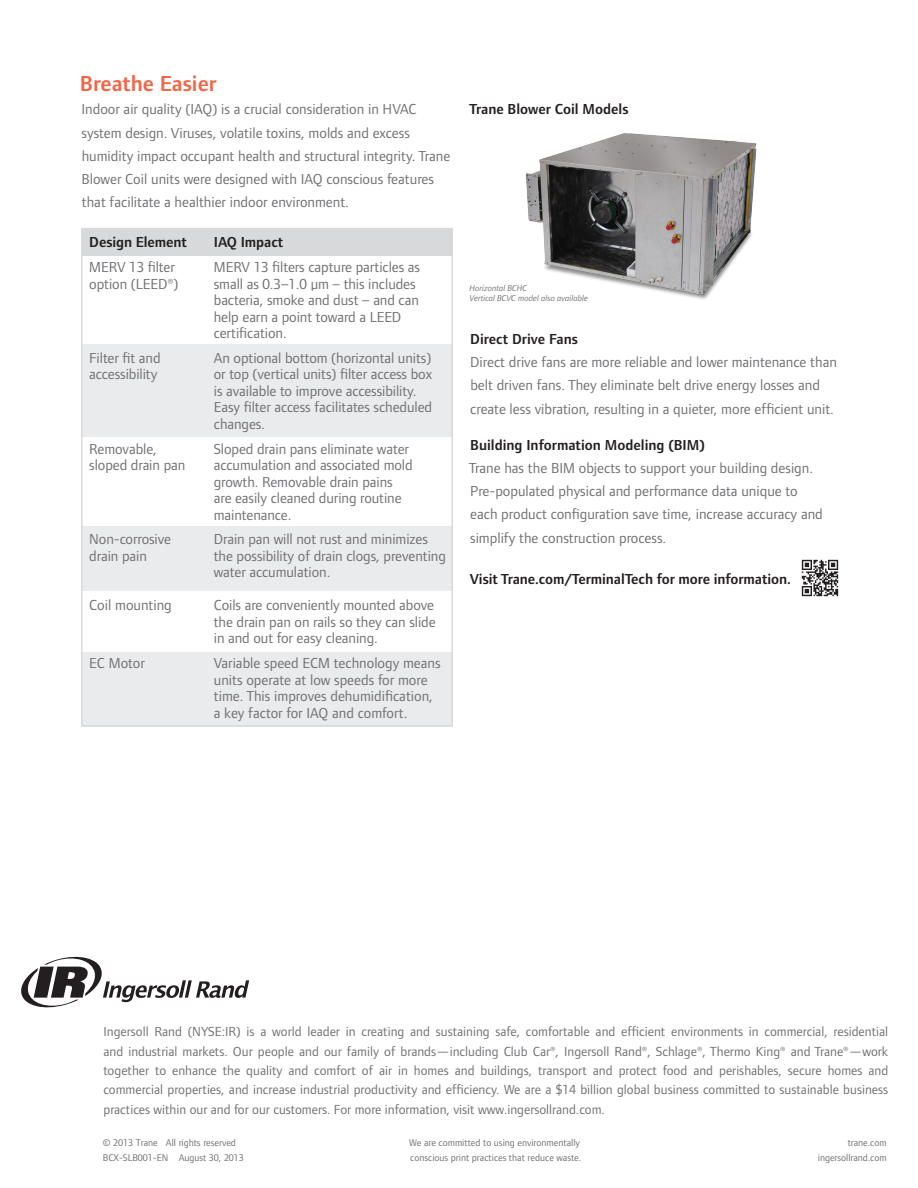
<style>
.page{position:relative;width:918px;height:1188px;background:#fff}
.page>*{position:absolute;margin:0;border:0;box-sizing:border-box;transform-origin:0 0}
.t1{font:600 22.5px "Foundry Form Sans";color:#f26648}
.body{font:15px/16.5px "Foundry Form Sans";letter-spacing:-.005em;color:#717074}
.body-2{font:600 15px "Foundry Form Sans";letter-spacing:-.005em;color:#231f20}
.t2{font:13.65px/19.4px "Foundry Form Sans";color:#717074;text-align:justify}
.t3{font:10.05px/14.4px "Foundry Form Sans";letter-spacing:-.005em;color:#717074}
.body-3{font:italic 8.7px "Foundry Form Sans";color:#717074}
</style>
<div class="page">
<svg style="left:21px;top:957px;width:228px;height:50px"></svg>
<img style="left:525px;top:133px;width:232px;height:166px">
<img style="left:801px;top:559px;width:38px;height:38px">
<div style="left:82px;top:229px;width:371px;height:27px;background:#d8d9db"></div>
<div style="left:82px;top:345px;width:371px;height:92px;background:#eaebec"></div>
<div style="left:82px;top:526px;width:371px;height:65px;background:#eaebec"></div>
<div style="left:82px;top:652px;width:371px;height:75px;background:#eaebec"></div>
<div style="left:81px;top:228px;width:372px;height:499px;border:2px solid #d8d9db"></div>
<p class="t1" style="left:80px;top:71px;width:138px">Breathe Easier</p>
<p class="body" style="left:82px;top:98px;width:370px;line-height:23.2px">Indoor air quality (IAQ) is a crucial consideration in HVAC system design. Viruses, volatile toxins, molds and excess humidity impact occupant health and structural integrity. Trane Blower Coil units were designed with IAQ conscious features that facilitate a healthier indoor environment.</p>
<p class="body-2" style="left:469px;top:101px;width:161px">Trane Blower Coil Models</p>
<p class="body-2" style="left:89px;top:234px;width:99px">Design Element</p>
<p class="body" style="left:89px;top:259px;width:91px">MERV 13 filter option (LEED®)</p>
<p class="body" style="left:89px;top:350px;width:73px">Filter fit and</p>
<p class="body" style="left:89px;top:366px;width:70px">accessibility</p>
<p class="body" style="left:89px;top:440px;width:98px">Removable, sloped drain pan</p>
<p class="body" style="left:89px;top:531px;width:83px">Non-corrosive drain pain</p>
<p class="body" style="left:89px;top:597px;width:84px">Coil mounting</p>
<p class="body" style="left:89px;top:655px;width:57px">EC Motor</p>
<p class="body-2" style="left:214px;top:234px;width:71px">IAQ Impact</p>
<p class="body" style="left:214px;top:259px;width:208px">MERV 13 filters capture particles as small as 0.3–1.0 μm – this includes bacteria, smoke and dust – and can help earn a point toward a LEED certification.</p>
<p class="body" style="left:214px;top:350px;width:220px">An optional bottom (horizontal units) or top (vertical units) filter access box is available to improve accessibility.<br>Easy filter access facilitates scheduled changes.</p>
<p class="body" style="left:214px;top:440px;width:200px">Sloped drain pans eliminate water accumulation and associated mold growth. Removable drain pains are easily cleaned during routine maintenance.</p>
<p class="body" style="left:214px;top:531px;width:234px">Drain pan will not rust and minimizes the possibility of drain clogs, preventing water accumulation.</p>
<p class="body" style="left:214px;top:597px;width:223px;text-align:justify">Coils are conveniently mounted above the drain pan on rails so they can slide in and out for easy cleaning.</p>
<p class="body" style="left:214px;top:655px;width:228px">Variable speed ECM technology means units operate at low speeds for more time. This improves dehumidification, a key factor for IAQ and comfort.</p>
<p class="body-3" style="left:470px;top:283px;width:59px">Horizontal BCHC</p>
<p class="body-3" style="left:470px;top:294px;width:120px">Vertical BCVC model also available</p>
<p class="body-2" style="left:470px;top:330px;width:109px">Direct Drive Fans</p>
<p class="body" style="left:470px;top:350px;width:368px;line-height:23.2px">Direct drive fans are more reliable and lower maintenance than belt driven fans. They eliminate belt drive energy losses and create less vibration, resulting in a quieter, more efficient unit.</p>
<p class="body-2" style="left:470px;top:436px;width:236px">Building Information Modeling (BIM)</p>
<p class="body" style="left:469px;top:456px;width:356px;line-height:23.2px">Trane has the BIM objects to support your building design.<br>Pre-populated physical and performance data unique to each product configuration save time, increase accuracy and simplify the construction process.</p>
<p class="body-2" style="left:470px;top:570px;width:323px">Visit Trane.com/TerminalTech for more information.</p>
<p class="t2" style="left:103px;top:1022px;width:786px">Ingersoll Rand (NYSE:IR) is a world leader in creating and sustaining safe, comfortable and efficient environments in commercial, residential and industrial markets. Our people and our family of brands—including Club Car®, Ingersoll Rand®, Schlage®, Thermo King® and Trane®—work together to enhance the quality and comfort of air in homes and buildings, transport and protect food and perishables, secure homes and commercial properties, and increase industrial productivity and efficiency. We are a $14 billion global business committed to sustainable business practices within our and for our customers. For more information, visit www.ingersollrand.com.</p>
<p class="t3" style="left:818px;top:1150px;width:70px">ingersollrand.com</p>
<p class="t3" style="left:103px;top:1136px;width:143px">© 2013 Trane All rights reserved<br>BCX-SLB001-EN August 30, 2013</p>
<p class="t3" style="left:409px;top:1136px;width:174px">We are committed to using environmentally conscious print practices that reduce waste.</p>
<p class="t3" style="left:848px;top:1136px;width:40px">trane.com</p>
</div>
